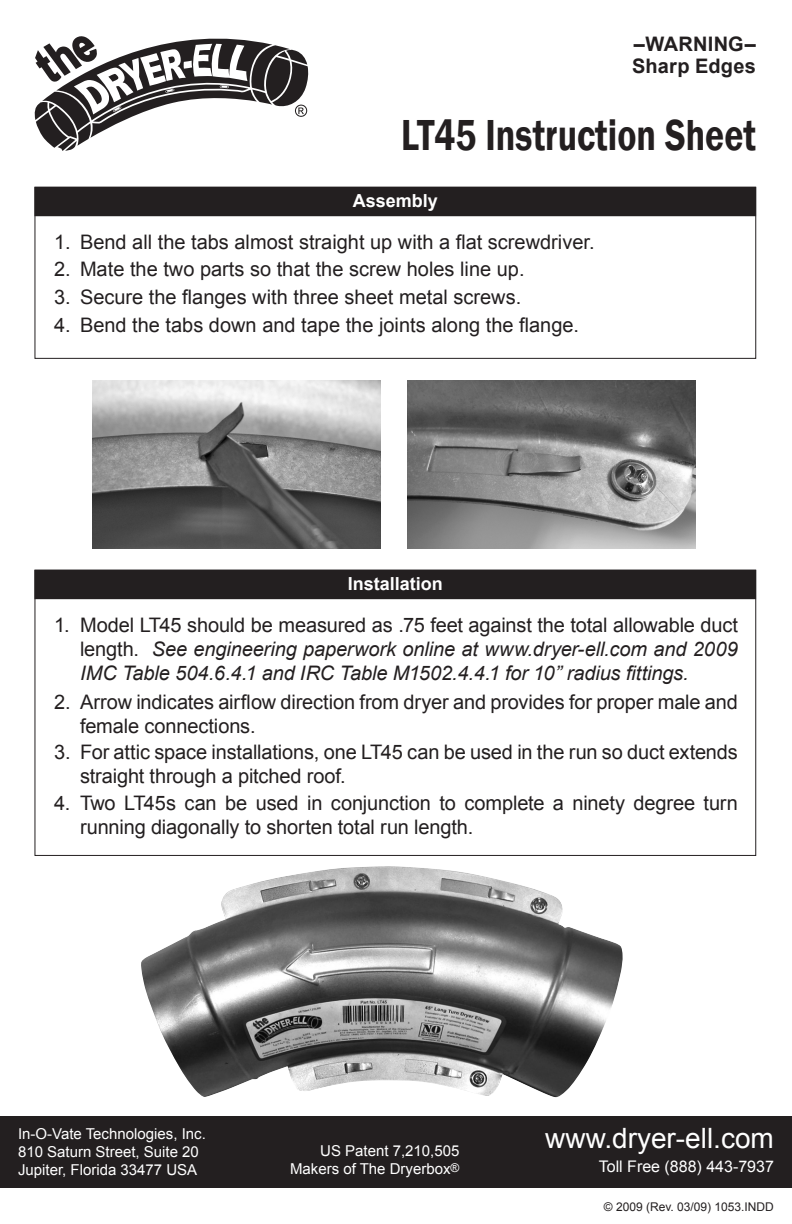
<style>
.page{position:relative;width:792px;height:1224px;background:#fff}
.page>*{position:absolute;margin:0;border:0;box-sizing:border-box;transform-origin:0 0}
.t1{font:600 44.6px "Franklin Gothic";color:#231f20;scale:.8 1}
.t2{font:28px "Arial";color:#fff}
.t3{font:20px/24px "Arial";letter-spacing:-.005em;color:#231f20}
.t4{font:italic 20px/24px "Arial";letter-spacing:-.005em;color:#231f20;text-align:justify}
.t5{font:700 20px/22px "Arial";letter-spacing:.01em;color:#231f20}
.t6{font:700 18px "Arial";color:#fff}
.t7{font:16px "Arial";color:#fff}
.t8{font:15px/18px "Arial";color:#fff}
.t9{font:12px "Arial";color:#231f20}
.s1{font-style:normal}
.s2{font-size:12px}
</style>
<div class="page">
<div style="left:0;top:1116px;width:792px;height:72px;background:#231f20"></div>
<svg style="left:35px;top:36px;width:274px;height:115px"></svg>
<div style="left:35px;top:187px;width:721px;height:29px;background:#231f20"></div>
<div style="left:35px;top:570px;width:721px;height:29px;background:#231f20"></div>
<img style="left:93px;top:380px;width:288px;height:168px">
<img style="left:408px;top:380px;width:287px;height:168px">
<img style="left:141px;top:866px;width:482px;height:231px">
<p class="t5" style="left:632px;top:33px;width:125px">–WARNING–<br>Sharp Edges</p>
<h1 class="t1" style="left:401px;top:107px;width:445px">LT45 Instruction Sheet</h1>
<p class="t6" style="left:353px;top:189px;width:87px">Assembly</p>
<p class="t3" style="left:54px;top:230px;width:542px">1. Bend all the tabs almost straight up with a flat screwdriver.</p>
<p class="t3" style="left:54px;top:257px;width:472px">2. Mate the two parts so that the screw holes line up.</p>
<p class="t3" style="left:54px;top:285px;width:469px">3. Secure the flanges with three sheet metal screws.</p>
<p class="t3" style="left:54px;top:313px;width:527px">4. Bend the tabs down and tape the joints along the flange.</p>
<p class="t6" style="left:348px;top:572px;width:97px">Installation</p>
<p class="t4" style="left:80px;top:613px;width:660px;text-indent:-26px"><span class="s1">1. Model LT45 should be measured as .75 feet against the total allowable duct length.</span> See engineering paperwork online at www.dryer-ell.com and 2009<br>IMC Table 504.6.4.1 and IRC Table M1502.4.4.1 for 10” radius fittings.</p>
<p class="t3" style="left:80px;top:690px;width:659px;text-indent:-26px">2. Arrow indicates airflow direction from dryer and provides for proper male and female connections.</p>
<p class="t3" style="left:80px;top:740px;width:659px;text-indent:-26px">3. For attic space installations, one LT45 can be used in the run so duct extends straight through a pitched roof.</p>
<p class="t3" style="left:80px;top:792px;width:659px;text-indent:-26px">4. Two LT45s can be used in conjunction to complete a ninety degree turn running diagonally to shorten total run length.</p>
<p class="t8" style="left:18px;top:1125px;width:189px">In-O-Vate Technologies, Inc.<br>810 Saturn Street, Suite 20<br>Jupiter, Florida 33477 USA</p>
<h2 class="t2" style="left:545px;top:1120px;width:230px">www.dryer-ell.com</h2>
<p class="t8" style="left:290px;top:1141px;width:171px;text-align:right">US Patent 7,210,505<br>Makers of The Dryerbox<span class="s2">®</span></p>
<p class="t7" style="left:599px;top:1156px;width:177px">Toll Free (888) 443-7937</p>
<p class="t9" style="left:604px;top:1199px;width:172px">© 2009 (Rev. 03/09) 1053.INDD</p>
</div>
